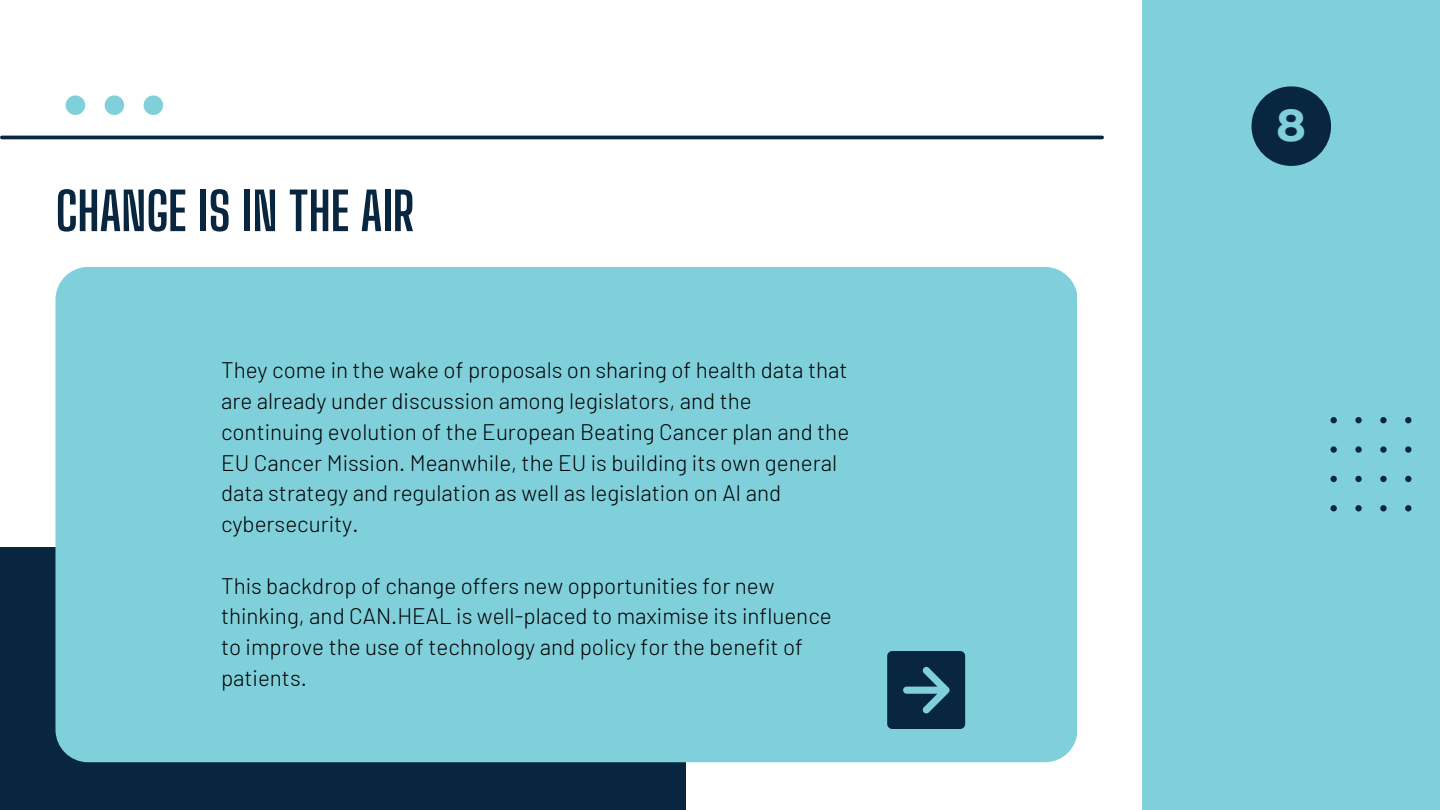
<style>
.page{position:relative;width:1440px;height:810px;background:#fff}
.page>*{position:absolute;margin:0;border:0;box-sizing:border-box;transform-origin:0 0}
.t1{font:700 52px "Big Shoulders Display";color:#092640}
.t2{font:700 44.5px "Montserrat";color:#80d0db}
.t3{font:300 22.4px/30.8px "Barlow";color:#000}
</style>
<div class="page">
<div style="left:1143px;top:0;width:297px;height:810px;background:#80d0db"></div>
<div style="left:0;top:548px;width:686px;height:262px;background:#092640"></div>
<div style="left:55px;top:267px;width:1022px;height:495px;background:#80d0db;border-radius:33px"></div>
<div style="left:887px;top:651px;width:78px;height:78px;background:#092640;border-radius:5px"></div>
<svg style="left:903px;top:667px;width:47px;height:47px"></svg>
<svg style="left:105px;top:95px;width:19px;height:20px"></svg>
<svg style="left:66px;top:95px;width:19px;height:20px"></svg>
<svg style="left:144px;top:95px;width:19px;height:20px"></svg>
<hr style="left:2px;top:136px;width:1100px;height:3px;background:#092640">
<div style="left:1252px;top:86px;width:79px;height:80px;background:#092640;border-radius:50%"></div>
<svg style="left:1330px;top:417px;width:82px;height:94px"></svg>
<h1 class="t1" style="left:55px;top:180px;width:360px">CHANGE IS IN THE AIR</h1>
<p class="t3" style="left:221px;top:354px;width:630px">They come in the wake of proposals on sharing of health data that are already under discussion among legislators, and the continuing evolution of the European Beating Cancer plan and the EU Cancer Mission. Meanwhile, the EU is building its own general data strategy and regulation as well as legislation on AI and cybersecurity.</p>
<p class="t3" style="left:221px;top:569px;width:612px">This backdrop of change offers new opportunities for new thinking, and CAN.HEAL is well-placed to maximise its influence to improve the use of technology and policy for the benefit of patients.</p>
<h2 class="t2" style="left:1277px;top:97px;width:31px">8</h2>
</div>
